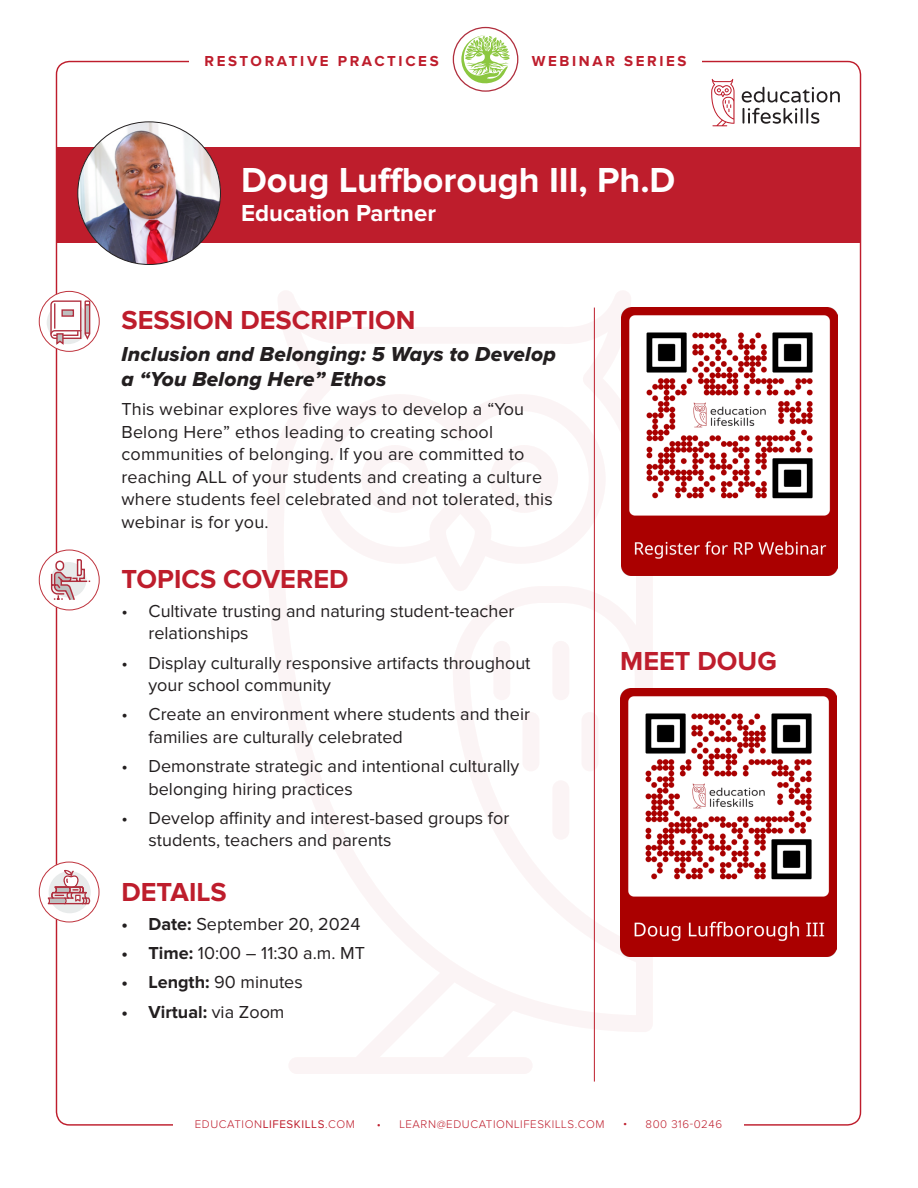
<style>
.page{position:relative;width:918px;height:1188px;background:#fff}
.page>*{position:absolute;margin:0;border:0;box-sizing:border-box;transform-origin:0 0}
.t1{font:700 36px "Proxima Nova";color:#fff}
.Body_11pt_Proxima_Nova_Light{font:700 27px "Proxima Nova";color:#be1d2c}
.t2{font:700 24px "Proxima Nova";color:#fff}
.Body_11pt_Proxima_Nova_Light-2{font:21px/25.2px "Proxima Nova Extrabld It";letter-spacing:.01em;color:#231f20}
.Body_11pt_Proxima_Nova_Light-3{font:18px/22.5px "Proxima Nova";color:#231f20}
.t3{font:700 18px "Proxima Nova";color:#231f20}
.t4{font:700 15px "Proxima Nova";letter-spacing:.175em;color:#be1d2c}
.t5{font:300 11.55px "Proxima Nova";letter-spacing:.05em;color:#be1d2c}
.s1{font-weight:700}
.s2{font-weight:400}
</style>
<div class="page">
<svg style="left:267px;top:291px;width:386px;height:783px"></svg>
<svg style="left:315px;top:394px;width:291px;height:197px"></svg>
<div style="left:493px;top:641px;width:17px;height:59px;background:#fbf4f5;border-radius:8px"></div>
<div style="left:552px;top:641px;width:17px;height:59px;background:#fbf4f5;border-radius:8px"></div>
<div style="left:552px;top:780px;width:17px;height:60px;background:#fbf4f5;border-radius:8px"></div>
<div style="left:522px;top:712px;width:17px;height:59px;background:#fbf4f5;border-radius:8px"></div>
<svg style="left:581px;top:712px;width:17px;height:59px"></svg>
<hr style="left:594px;top:308px;width:1px;height:774px;background:#be1d2c">
<svg style="left:742px;top:87px;width:98px;height:37px"></svg>
<svg style="left:711px;top:79px;width:24px;height:47px"></svg>
<div style="left:56px;top:147px;width:805px;height:95px;background:#be1d2c"></div>
<img style="left:622px;top:308px;width:216px;height:268px">
<div style="left:39px;top:550px;width:61px;height:60px;border:1px solid #bf333d;border-radius:50%"></div>
<svg style="left:50px;top:558px;width:42px;height:44px"></svg>
<div style="left:39px;top:862px;width:60px;height:60px;border:1px solid #bf333d;border-radius:50%"></div>
<svg style="left:49px;top:871px;width:42px;height:42px"></svg>
<svg style="left:48px;top:870px;width:42px;height:34px"></svg>
<div style="left:39px;top:291px;width:61px;height:61px;border:1px solid #bf333d;border-radius:50%"></div>
<div style="left:47px;top:302px;width:42px;height:42px;background:#e8ebeb;border-radius:50%"></div>
<svg style="left:50px;top:300px;width:41px;height:46px"></svg>
<div style="left:62px;top:310px;width:11px;height:6px;background:#bdbfbf"></div>
<div style="left:61px;top:309px;width:13px;height:8px;border:1px solid #b02e3d"></div>
<img style="left:78px;top:123px;width:142px;height:141px">
<img style="left:620px;top:688px;width:216px;height:268px">
<svg style="left:453px;top:28px;width:65px;height:63px"></svg>
<div style="left:453px;top:27px;width:65px;height:65px;border:1px solid #b02e3d;border-radius:50%"></div>
<svg style="left:461px;top:35px;width:49px;height:51px"></svg>
<p class="t4" style="left:205px;top:53px;width:236px">RESTORATIVE PRACTICES</p>
<p class="t4" style="left:532px;top:53px;width:156px">WEBINAR SERIES</p>
<p class="t1" style="left:241px;top:159px;width:436px">Doug Luffborough III, Ph.D</p>
<p class="t2" style="left:241px;top:199px;width:197px">Education Partner</p>
<p class="Body_11pt_Proxima_Nova_Light" style="left:122px;top:304px;width:295px">SESSION DESCRIPTION</p>
<p class="Body_11pt_Proxima_Nova_Light-2" style="left:122px;top:341px;width:436px">Inclusion and Belonging: 5 Ways to Develop a “You Belong Here” Ethos</p>
<p class="Body_11pt_Proxima_Nova_Light-3" style="left:122px;top:398px;width:433px">This webinar explores five ways to develop a “You Belong Here” ethos leading to creating school communities of belonging. If you are committed to reaching ALL of your students and creating a culture where students feel celebrated and not tolerated, this webinar is for you.</p>
<p class="Body_11pt_Proxima_Nova_Light" style="left:122px;top:563px;width:228px">TOPICS COVERED</p>
<p class="Body_11pt_Proxima_Nova_Light-3" style="left:148px;top:600px;width:368px;text-indent:-27px">• Cultivate trusting and naturing student-teacher relationships</p>
<p class="Body_11pt_Proxima_Nova_Light-3" style="left:148px;top:652px;width:384px;text-indent:-27px">• Display culturally responsive artifacts throughout your school community</p>
<p class="Body_11pt_Proxima_Nova_Light-3" style="left:148px;top:703px;width:383px;text-indent:-27px">• Create an environment where students and their families are culturally celebrated</p>
<p class="Body_11pt_Proxima_Nova_Light-3" style="left:148px;top:755px;width:372px;text-indent:-27px">• Demonstrate strategic and intentional culturally belonging hiring practices</p>
<p class="Body_11pt_Proxima_Nova_Light-3" style="left:148px;top:807px;width:362px;text-indent:-27px">• Develop affinity and interest-based groups for students, teachers and parents</p>
<p class="Body_11pt_Proxima_Nova_Light" style="left:122px;top:876px;width:107px">DETAILS</p>
<p class="Body_11pt_Proxima_Nova_Light-3" style="left:122px;top:913px;width:240px"><span class="s1">• Date:</span> September 20, 2024</p>
<p class="Body_11pt_Proxima_Nova_Light-3" style="left:122px;top:942px;width:245px"><span class="s1">• Time:</span> 10:00 – 11:30 a.m. MT</p>
<p class="Body_11pt_Proxima_Nova_Light-3" style="left:122px;top:971px;width:183px"><span class="s1">• Length:</span> 90 minutes</p>
<p class="t3" style="left:122px;top:1001px;width:165px">• Virtual: <span class="s2">via Zoom</span></p>
<p class="Body_11pt_Proxima_Nova_Light" style="left:620px;top:645px;width:158px">MEET DOUG</p>
<p class="t5" style="left:195px;top:1119px;width:162px">EDUCATION<span class="s2">LIFESKILLS</span>.COM</p>
<p class="t5" style="left:377px;top:1119px;width:229px">• LEARN@EDUCATIONLIFESKILLS.COM</p>
<p class="t5" style="left:623px;top:1119px;width:101px">• 800 316-0246</p>
</div>
